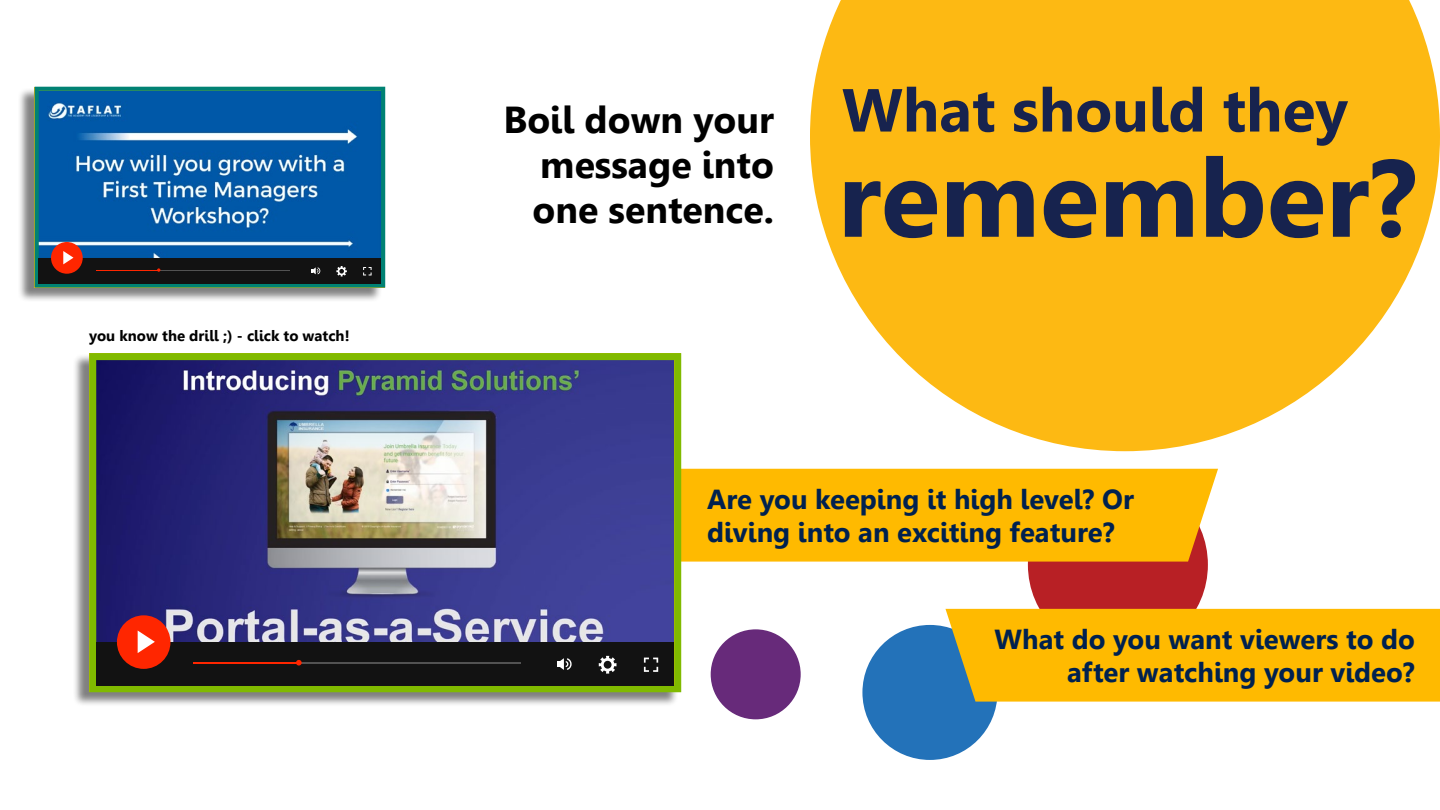
<style>
.page{position:relative;width:1440px;height:810px;background:#fff}
.page>*{position:absolute;margin:0;border:0;box-sizing:border-box;transform-origin:0 0}
.t1{font:700 37.5px/45px "Leelawadee";color:#000;text-align:justify}
.t2{font:700 27.5px/33px "Leelawadee";color:#00214f;text-align:right}
.t3{font:700 15px "Leelawadee";color:#000}
</style>
<div class="page">
<div style="left:862px;top:625px;width:135px;height:135px;background:#2372b9;border-radius:50%"></div>
<div style="left:711px;top:629px;width:90px;height:90px;background:#672a7a;border-radius:50%"></div>
<div style="left:1028px;top:475px;width:180px;height:180px;background:#b82025;border-radius:50%"></div>
<svg style="left:810px;top:0;width:630px;height:451px;fill:#fdb913"></svg>
<div style="left:945px;top:609px;width:495px;height:93px;background:#ffba00"></div>
<div style="left:681px;top:469px;width:537px;height:93px;background:#ffba00"></div>
<div style="left:17px;top:87px;width:365px;height:215px;background:#000;opacity:.5"></div>
<svg style="left:35px;top:87px;width:350px;height:201px;background:#1a6aaa"></svg>
<div style="left:39px;top:258px;width:342px;height:25px;background:#121212"></div>
<div style="left:51px;top:242px;width:32px;height:32px;background:#ff2600;border-radius:50%"></div>
<svg style="left:63px;top:251px;width:10px;height:13px"></svg>
<hr style="left:96px;top:270px;width:194px;height:1px;background:#525252">
<hr style="left:96px;top:270px;width:63px;height:1px;background:#ff2600">
<svg style="left:312px;top:267px;width:8px;height:7px"></svg>
<svg style="left:363px;top:267px;width:9px;height:8px"></svg>
<svg style="left:336px;top:266px;width:11px;height:10px"></svg>
<div style="left:72px;top:353px;width:606px;height:353px;background:#000;opacity:.5"></div>
<svg style="left:89px;top:353px;width:592px;height:339px;background:#575b82"></svg>
<div style="left:96px;top:642px;width:578px;height:43px;background:#121212"></div>
<div style="left:117px;top:615px;width:53px;height:54px;background:#ff2600;border-radius:50%"></div>
<svg style="left:138px;top:631px;width:17px;height:22px"></svg>
<hr style="left:193px;top:662px;width:327px;height:2px;background:#525252">
<hr style="left:193px;top:662px;width:106px;height:2px;background:#ff2600">
<svg style="left:296px;top:660px;width:6px;height:6px"></svg>
<svg style="left:557px;top:658px;width:15px;height:12px"></svg>
<svg style="left:644px;top:658px;width:14px;height:14px"></svg>
<svg style="left:599px;top:656px;width:17px;height:18px"></svg>
<svg style="left:843px;top:87px;width:151px;height:45px;background:#91722e"></svg>
<svg style="left:1014px;top:101px;width:23px;height:31px"></svg>
<svg style="left:1043px;top:87px;width:67px;height:45px;background:#92732e"></svg>
<svg style="left:1116px;top:101px;width:29px;height:31px"></svg>
<svg style="left:1153px;top:87px;width:49px;height:45px;background:#786234"></svg>
<svg style="left:1224px;top:87px;width:55px;height:45px;background:#8a6e30"></svg>
<svg style="left:1285px;top:101px;width:63px;height:45px;background:#97762c"></svg>
<svg style="left:845px;top:181px;width:92px;height:57px;background:#745f35"></svg>
<svg style="left:947px;top:181px;width:87px;height:56px;background:#685838"></svg>
<svg style="left:1044px;top:181px;width:52px;height:57px;background:#665739"></svg>
<svg style="left:1106px;top:181px;width:87px;height:56px;background:#685838"></svg>
<svg style="left:1206px;top:156px;width:57px;height:82px;background:#776135"></svg>
<svg style="left:1271px;top:181px;width:52px;height:57px;background:#665739"></svg>
<svg style="left:1333px;top:159px;width:82px;height:79px;background:#9d7a2b"></svg>
<p class="t3" style="left:89px;top:327px;width:262px">you know the drill ;) - click to watch!</p>
<h1 class="t1" style="left:532px;top:98px;width:243px;text-indent:-29px">Boil down your message into one sentence.</h1>
<p class="t2" style="left:707px;top:483px;width:428px;text-align:left">Are you keeping it high level? Or diving into an exciting feature?</p>
<p class="t2" style="left:995px;top:623px;width:422px">What do you want viewers to do after watching your video?</p>
</div>
